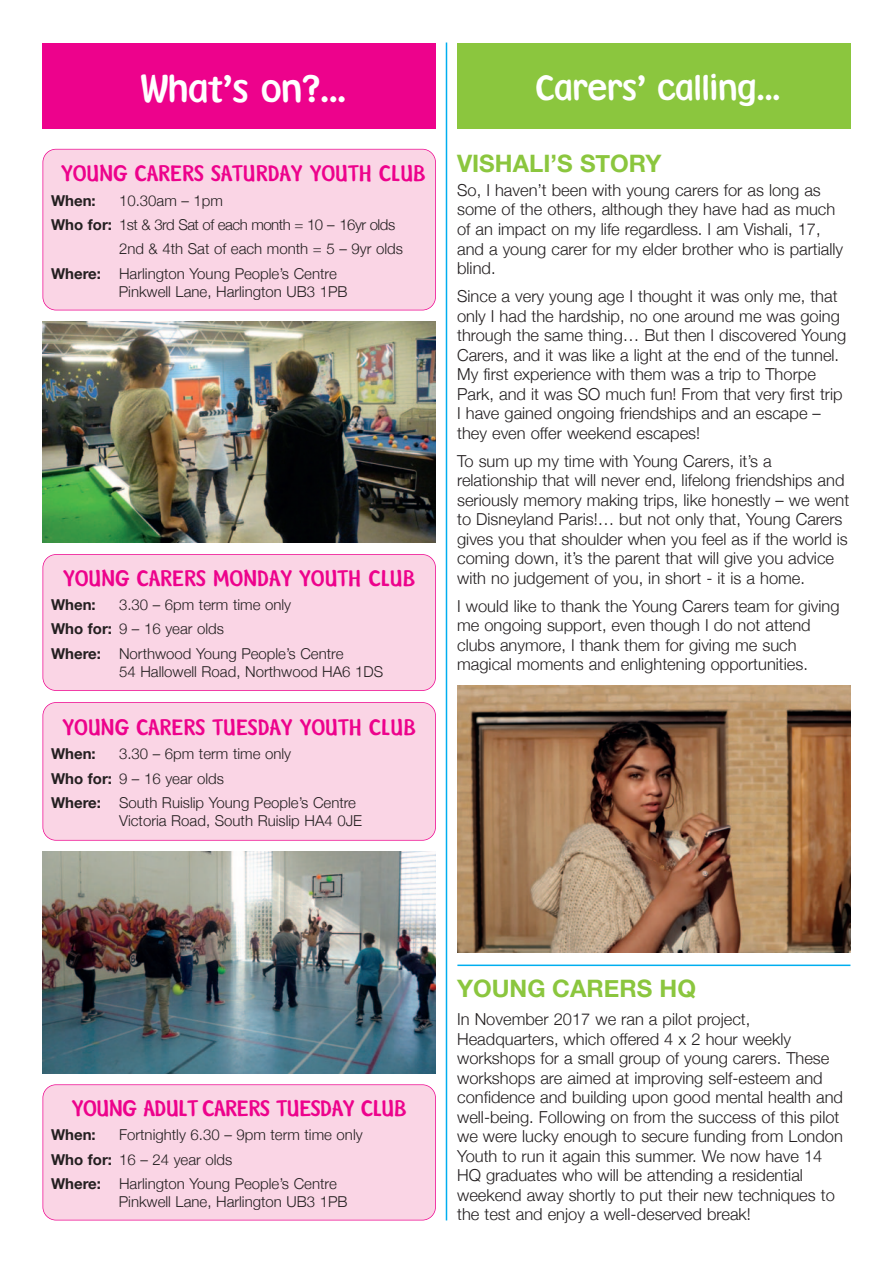
<style>
.page{position:relative;width:893px;height:1263px;background:#fff}
.page>*{position:absolute;margin:0;border:0;box-sizing:border-box;transform-origin:0 0}
.t1{font:36px "Disney Simple";color:#fff}
.t2{font:33px "Disney Simple";color:#fff}
.t3{font:700 24px "Helvetica Neue";color:#8bc63e}
.t4{font:21px "Disney Simple";color:#ed028c}
.t5{font:300 16.5px/19.5px "Helvetica Neue";color:#231f20}
.t6{font:300 15px/18px "Helvetica Neue";color:#231f20}
.t7{font:300 15px "Helvetica Neue";letter-spacing:-.035em;color:#231f20}
.t8{font:700 15px "Helvetica Neue";color:#231f20}
.s1{font-weight:700}
</style>
<div class="page">
<div style="left:43px;top:44px;width:393px;height:85px;background:#ed028c"></div>
<div style="left:457px;top:44px;width:393px;height:85px;background:#8bc63e"></div>
<div style="left:43px;top:555px;width:392px;height:135px;background:#fad5e5;border-radius:13px"></div>
<div style="left:43px;top:554px;width:393px;height:137px;border:2px solid #ed028c;border-radius:14px"></div>
<hr style="left:446px;top:43px;width:1px;height:1177px;background:#00aeef">
<div style="left:43px;top:1085px;width:392px;height:135px;background:#fad5e5;border-radius:13px"></div>
<div style="left:43px;top:1084px;width:393px;height:136px;border:2px solid #ed028c;border-radius:14px"></div>
<div style="left:43px;top:150px;width:392px;height:160px;background:#fad5e5;border-radius:13px"></div>
<div style="left:43px;top:149px;width:393px;height:161px;border:2px solid #ed028c;border-radius:14px"></div>
<div style="left:43px;top:703px;width:392px;height:137px;background:#fad5e5;border-radius:13px"></div>
<div style="left:43px;top:702px;width:393px;height:139px;border:2px solid #ed028c;border-radius:14px"></div>
<img style="left:43px;top:852px;width:393px;height:221px">
<img style="left:43px;top:322px;width:393px;height:221px">
<img style="left:457px;top:685px;width:393px;height:267px">
<hr style="left:457px;top:964px;width:393px;height:2px;background:#00aeef">
<p class="t1" style="left:141px;top:68px;width:207px">What’s on?...</p>
<p class="t2" style="left:536px;top:70px;width:246px">Carers’ calling...</p>
<p class="t4" style="left:61px;top:162px;width:366px">YOUNG CARERS SATURDAY YOUTH CLUB</p>
<p class="t8" style="left:51px;top:191px;width:46px">When:</p>
<p class="t6" style="left:119px;top:191px;width:105px">10.30am – 1pm</p>
<p class="t7" style="left:51px;top:215px;width:346px"><span class="s1">Who for:</span> 1st &amp; 3rd Sat of each month = 10 – 16yr olds</p>
<p class="t6" style="left:119px;top:240px;width:285px">2nd &amp; 4th Sat of each month = 5 – 9yr olds</p>
<p class="t6" style="left:119px;top:264px;width:230px;text-indent:-68px"><span class="s1">Where:</span> Harlington Young People’s Centre<br>Pinkwell Lane, Harlington UB3 1PB</p>
<p class="t4" style="left:63px;top:566px;width:354px">YOUNG CARERS MONDAY YOUTH CLUB</p>
<p class="t8" style="left:51px;top:595px;width:46px">When:</p>
<p class="t6" style="left:119px;top:595px;width:174px">3.30 – 6pm term time only</p>
<p class="t6" style="left:51px;top:620px;width:175px"><span class="s1">Who for:</span> 9 – 16 year olds</p>
<p class="t6" style="left:119px;top:644px;width:266px;text-indent:-68px"><span class="s1">Where:</span> Northwood Young People’s Centre<br>54 Hallowell Road, Northwood HA6 1DS</p>
<p class="t4" style="left:63px;top:715px;width:355px">YOUNG CARERS TUESDAY YOUTH CLUB</p>
<p class="t8" style="left:51px;top:745px;width:46px">When:</p>
<p class="t6" style="left:119px;top:745px;width:174px">3.30 – 6pm term time only</p>
<p class="t6" style="left:51px;top:769px;width:175px"><span class="s1">Who for:</span> 9 – 16 year olds</p>
<p class="t6" style="left:119px;top:793px;width:245px;text-indent:-68px"><span class="s1">Where:</span> South Ruislip Young People’s Centre<br>Victoria Road, South Ruislip HA4 0JE</p>
<p class="t3" style="left:457px;top:149px;width:206px">VISHALI’S STORY</p>
<p class="t5" style="left:457px;top:180px;width:388px">So, I haven’t been with young carers for as long as some of the others, although they have had as much of an impact on my life regardless. I am Vishali, 17, and a young carer for my elder brother who is partially blind.</p>
<p class="t5" style="left:457px;top:286px;width:391px">Since a very young age I thought it was only me, that only I had the hardship, no one around me was going through the same thing… But then I discovered Young Carers, and it was like a light at the end of the tunnel.<br>My first experience with them was a trip to Thorpe Park, and it was SO much fun! From that very first trip I have gained ongoing friendships and an escape – they even offer weekend escapes!</p>
<p class="t5" style="left:457px;top:451px;width:394px">To sum up my time with Young Carers, it’s a relationship that will never end, lifelong friendships and seriously memory making trips, like honestly – we went to Disneyland Paris!… but not only that, Young Carers gives you that shoulder when you feel as if the world is coming down, it’s the parent that will give you advice with no judgement of you, in short - it is a home.</p>
<p class="t5" style="left:457px;top:596px;width:384px">I would like to thank the Young Carers team for giving me ongoing support, even though I do not attend clubs anymore, I thank them for giving me such magical moments and enlightening opportunities.</p>
<p class="t4" style="left:72px;top:1096px;width:336px">YOUNG ADULT CARERS TUESDAY CLUB</p>
<p class="t8" style="left:51px;top:1126px;width:46px">When:</p>
<p class="t6" style="left:119px;top:1126px;width:245px">Fortnightly 6.30 – 9pm term time only</p>
<p class="t6" style="left:51px;top:1150px;width:183px"><span class="s1">Who for:</span> 16 – 24 year olds</p>
<p class="t6" style="left:119px;top:1174px;width:230px;text-indent:-68px"><span class="s1">Where:</span> Harlington Young People’s Centre<br>Pinkwell Lane, Harlington UB3 1PB</p>
<p class="t3" style="left:457px;top:974px;width:240px">YOUNG CARERS HQ</p>
<p class="t5" style="left:457px;top:1009px;width:387px">In November 2017 we ran a pilot project, Headquarters, which offered 4 x 2 hour weekly workshops for a small group of young carers. These workshops are aimed at improving self-esteem and confidence and building upon good mental health and well-being. Following on from the success of this pilot we were lucky enough to secure funding from London Youth to run it again this summer. We now have 14<br>HQ graduates who will be attending a residential weekend away shortly to put their new techniques to the test and enjoy a well-deserved break!</p>
</div>
